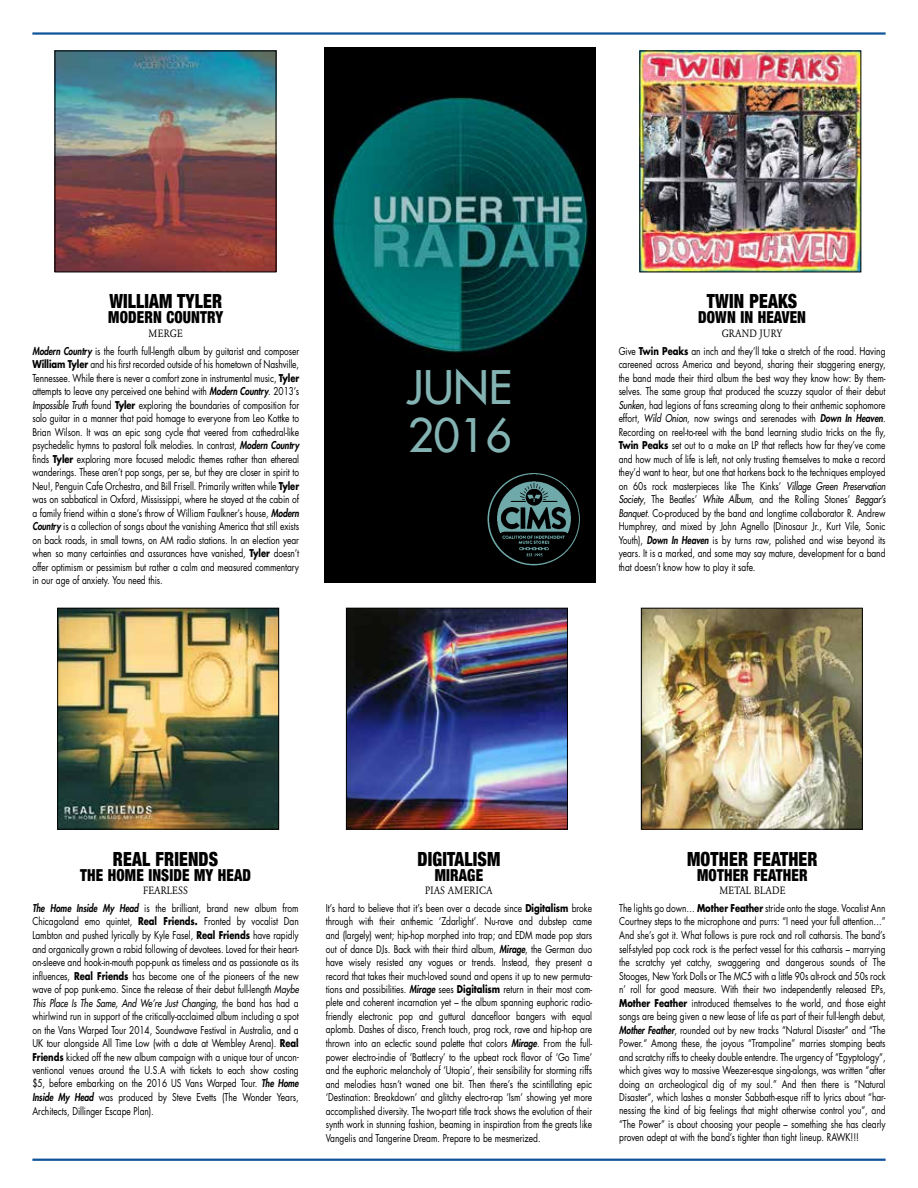
<style>
.page{position:relative;width:918px;height:1188px;background:#fff}
.page>*{position:absolute;margin:0;border:0;box-sizing:border-box;transform-origin:0 0}
.t1{font:45px/48px "Futura";color:#84b3b3}
.t2{font:900 condensed 19.5px "Helvetica Neue";letter-spacing:.01em;color:#000;scale:.9 1}
.t3{font:900 condensed 16.5px "Helvetica Neue";letter-spacing:.01em;color:#000;scale:.9 1}
.t4{font:10.5px/13.5px "Futura";letter-spacing:-.005em;color:#000;text-align:justify;scale:.8 1}
.t5{font:10.5px "Garamond BE";letter-spacing:.02em;color:#000;scale:.9 1}
.t6{font:10.5px "Garamond BE";color:#000;scale:.9 1}
.s1{font-weight:800;font-style:italic}
.s2{font-weight:700}
.s3{font-style:italic}
</style>
<div class="page">
<hr style="left:32px;top:1159px;width:854px;height:2px;background:#0f5399">
<hr style="left:32px;top:32px;width:854px;height:3px;background:#0f5399">
<div style="left:324px;top:47px;width:271px;height:536px;background:#000"></div>
<img style="left:327px;top:97px;width:262px;height:256px">
<img style="left:488px;top:474px;width:91px;height:91px">
<img style="left:643px;top:610px;width:218px;height:218px">
<div style="left:641px;top:608px;width:222px;height:222px;border:1px solid #000"></div>
<img style="left:348px;top:610px;width:218px;height:217px">
<div style="left:346px;top:608px;width:222px;height:221px;border:1px solid #000"></div>
<img style="left:59px;top:610px;width:218px;height:217px">
<div style="left:57px;top:608px;width:222px;height:221px;border:1px solid #000"></div>
<img style="left:642px;top:53px;width:217px;height:217px">
<img style="left:57px;top:53px;width:217px;height:217px">
<h2 class="t2" style="left:109px;top:285px;width:127px">WILLIAM TYLER</h2>
<h3 class="t3" style="left:108px;top:304px;width:129px">MODERN COUNTRY</h3>
<p class="t5" style="left:149px;top:327px;width:40px">MERGE</p>
<p class="t4" style="left:32px;top:344px;width:335px"><span class="s1">Modern Country</span> is the fourth full-length album by guitarist and composer <span class="s2">William Tyler</span> and his first recorded outside of his hometown of Nashville, Tennessee. While there is never a comfort zone in instrumental music, <span class="s2">Tyler </span>attempts to leave any perceived one behind with <span class="s1">Modern Country</span>. 2013’s <span class="s3">Impossible Truth</span> found <span class="s2">Tyler</span> exploring the boundaries of composition for solo guitar in a manner that paid homage to everyone from Leo Kottke to Brian Wilson. It was an epic song cycle that veered from cathedral-like psychedelic hymns to pastoral folk melodies. In contrast, <span class="s1">Modern Country </span>finds <span class="s2">Tyler</span> exploring more focused melodic themes rather than ethereal wanderings. These aren’t pop songs, per se, but they are closer in spirit to Neu!, Penguin Cafe Orchestra, and Bill Frisell. Primarily written while <span class="s2">Tyler </span>was on sabbatical in Oxford, Mississippi, where he stayed at the cabin of a family friend within a stone’s throw of William Faulkner’s house, <span class="s1">Modern Country</span> is a collection of songs about the vanishing America that still exists on back roads, in small towns, on AM radio stations. In an election year when so many certainties and assurances have vanished, <span class="s2">Tyler</span> doesn’t offer optimism or pessimism but rather a calm and measured commentary in our age of anxiety. You need this.</p>
<h1 class="t1" style="left:407px;top:363px;width:107px">JUNE<br>2016</h1>
<h2 class="t2" style="left:707px;top:285px;width:102px">TWIN PEAKS</h2>
<h3 class="t3" style="left:698px;top:304px;width:121px">DOWN IN HEAVEN</h3>
<p class="t5" style="left:722px;top:327px;width:69px">GRAND JURY</p>
<p class="t4" style="left:619px;top:344px;width:335px">Give <span class="s2">Twin Peaks</span> an inch and they’ll take a stretch of the road. Having careened across America and beyond, sharing their staggering energy, the band made their third album the best way they know how: By them&shy;selves. The same group that produced the scuzzy squalor of their debut <span class="s3">Sunken</span>, had legions of fans screaming along to their anthemic sophomore effort, <span class="s3">Wild Onion</span>, now swings and serenades with <span class="s1">Down In Heaven</span>.<br>Recording on reel-to-reel with the band learning studio tricks on the fly, <span class="s2">Twin Peaks</span> set out to a make an LP that reflects how far they’ve come and how much of life is left, not only trusting themselves to make a record they’d want to hear, but one that harkens back to the techniques employed on 60s rock masterpieces like The Kinks’ <span class="s3">Village Green Preservation Society</span>, The Beatles’ <span class="s3">White Album</span>, and the Rolling Stones’ <span class="s3">Beggar’s Banquet</span>. Co-produced by the band and longtime collaborator R. Andrew Humphrey, and mixed by John Agnello (Dinosaur Jr., Kurt Vile, Sonic Youth), <span class="s1">Down In Heaven</span> is by turns raw, polished and wise beyond its years. It is a marked, and some may say mature, development for a band that doesn’t know how to play it safe.</p>
<h2 class="t2" style="left:113px;top:843px;width:119px">REAL FRIENDS</h2>
<h3 class="t3" style="left:80px;top:861px;width:191px">THE HOME INSIDE MY HEAD</h3>
<p class="t5" style="left:143px;top:884px;width:51px">FEARLESS</p>
<p class="t4" style="left:32px;top:901px;width:335px"><span class="s1">The Home Inside My Head</span> is the brilliant, brand new album from Chicagoland emo quintet, <span class="s2">Real Friends.</span> Fronted by vocalist Dan Lambton and pushed lyrically by Kyle Fasel, <span class="s2">Real Friends</span> have rapidly and organically grown a rabid following of devotees. Loved for their heart&shy;on-sleeve and hook-in-mouth pop-punk as timeless and as passionate as its influences, <span class="s2">Real Friends</span> has become one of the pioneers of the new wave of pop punk-emo. Since the release of their debut full-length <span class="s3">Maybe This Place Is The Same, And We’re Just Changing</span>, the band has had a whirlwind run in support of the critically-acclaimed album including a spot on the Vans Warped Tour 2014, Soundwave Festival in Australia, and a UK tour alongside All Time Low (with a date at Wembley Arena). <span class="s2">Real Friends</span> kicked off the new album campaign with a unique tour of uncon&shy;ventional venues around the U.S.A with tickets to each show costing $5, before embarking on the 2016 US Vans Warped Tour. <span class="s1">The Home Inside My Head</span> was produced by Steve Evetts (The Wonder Years, Architects, Dillinger Escape Plan).</p>
<h2 class="t2" style="left:418px;top:843px;width:94px">DIGITALISM</h2>
<h3 class="t3" style="left:435px;top:861px;width:55px">MIRAGE</h3>
<p class="t5" style="left:425px;top:884px;width:76px">PIAS AMERICA</p>
<p class="t4" style="left:326px;top:901px;width:335px">It’s hard to believe that it’s been over a decade since <span class="s2">Digitalism</span> broke through with their anthemic ‘Zdarlight’. Nu-rave and dubstep came and (largely) went; hip-hop morphed into trap; and EDM made pop stars out of dance DJs. Back with their third album, <span class="s1">Mirage</span>, the German duo have wisely resisted any vogues or trends. Instead, they present a record that takes their much-loved sound and opens it up to new permuta&shy;tions and possibilities. <span class="s1">Mirage</span> sees <span class="s2">Digitalism</span> return in their most com&shy;plete and coherent incarnation yet – the album spanning euphoric radio&shy;friendly electronic pop and guttural dancefloor bangers with equal aplomb. Dashes of disco, French touch, prog rock, rave and hip-hop are thrown into an eclectic sound palette that colors <span class="s1">Mirage</span>. From the full&shy;power electro-indie of ‘Battlecry’ to the upbeat rock flavor of ‘Go Time’ and the euphoric melancholy of ‘Utopia’, their sensibility for storming riffs and melodies hasn’t waned one bit. Then there’s the scintillating epic ‘Destination: Breakdown’ and glitchy electro-rap ‘Ism’ showing yet more accomplished diversity. The two-part title track shows the evolution of their synth work in stunning fashion, beaming in inspiration from the greats like Vangelis and Tangerine Dream. Prepare to be mesmerized.</p>
<h2 class="t2" style="left:687px;top:843px;width:146px">MOTHER FEATHER</h2>
<h3 class="t3" style="left:697px;top:861px;width:124px">MOTHER FEATHER</h3>
<p class="t6" style="left:719px;top:884px;width:75px">METAL BLADE</p>
<p class="t4" style="left:619px;top:901px;width:335px">The lights go down… <span class="s2">Mother Feather</span> stride onto the stage. Vocalist Ann Courtney steps to the microphone and purrs: “I need your full attention…” And she’s got it. What follows is pure rock and roll catharsis. The band’s self-styled pop cock rock is the perfect vessel for this catharsis – marrying the scratchy yet catchy, swaggering and dangerous sounds of The Stooges, New York Dolls or The MC5 with a little 90s alt-rock and 50s rock n’ roll for good measure. With their two independently released EPs, <span class="s2">Mother Feather</span> introduced themselves to the world, and those eight songs are being given a new lease of life as part of their full-length debut, <span class="s1">Mother Feather</span>, rounded out by new tracks “Natural Disaster” and “The Power.“ Among these, the joyous “Trampoline” marries stomping beats and scratchy riffs to cheeky double entendre. The urgency of “Egyptology“, which gives way to massive Weezer-esque sing-alongs, was written “after doing an archeological dig of my soul.” And then there is “Natural Disaster“, which lashes a monster Sabbath-esque riff to lyrics about “har&shy;nessing the kind of big feelings that might otherwise control you“, and “The Power” is about choosing your people – something she has clearly proven adept at with the band’s tighter than tight lineup. RAWK!!!</p>
</div>
